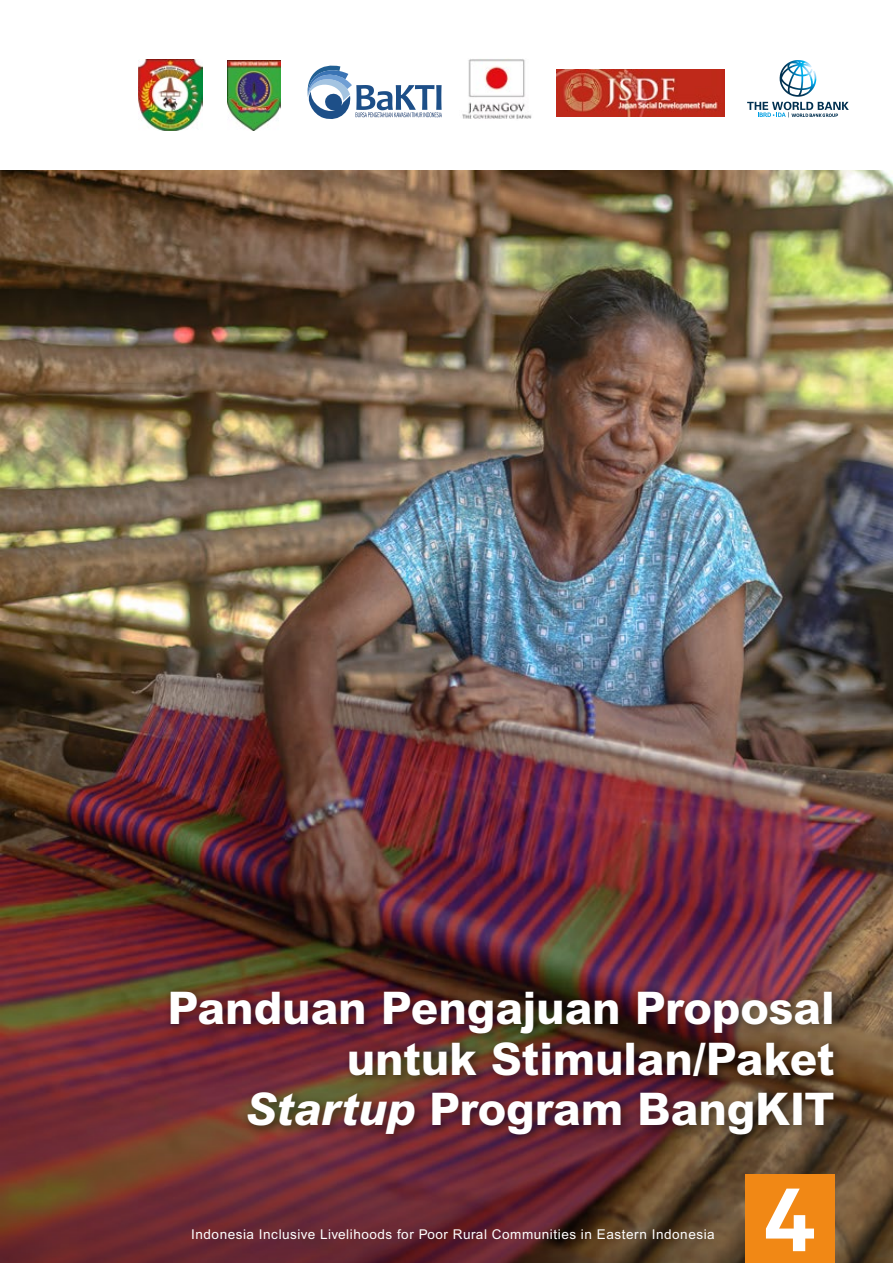
<style>
.page{position:relative;width:893px;height:1263px;background:#fff}
.page>*{position:absolute;margin:0;border:0;box-sizing:border-box;transform-origin:0 0}
.t1{font:700 89.4px "Andes";color:#fff}
.t2{font:800 45px/51px "Arial MT Pro";letter-spacing:-.005em;color:#fff;text-align:right}
.t3{font:13.5px "Arial MT Pro";letter-spacing:.04em;color:#fff}
.s1{font-style:italic}
</style>
<div class="page">
<img style="left:0;top:171px;width:893px;height:640px">
<img style="left:0;top:811px;width:893px;height:452px">
<div style="left:165px;top:985px;width:680px;height:161px;background:#000;opacity:.3"></div>
<div style="left:745px;top:1174px;width:90px;height:89px;background:#f18815"></div>
<svg style="left:307px;top:65px;width:135px;height:54px"></svg>
<img style="left:138px;top:60px;width:65px;height:70px">
<img style="left:227px;top:61px;width:54px;height:69px">
<img style="left:462px;top:59px;width:70px;height:60px">
<img style="left:557px;top:69px;width:167px;height:48px">
<svg style="left:747px;top:60px;width:102px;height:57px"></svg>
<h2 class="t2" style="left:167px;top:983px;width:669px">Panduan Pengajuan Proposal untuk Stimulan/Paket<br><span class="s1">Startup</span> Program BangKIT</h2>
<p class="t3" style="left:191px;top:1226px;width:525px">Indonesia Inclusive Livelihoods for Poor Rural Communities in Eastern Indonesia</p>
<h1 class="t1" style="left:762px;top:1163px;width:58px">4</h1>
</div>
